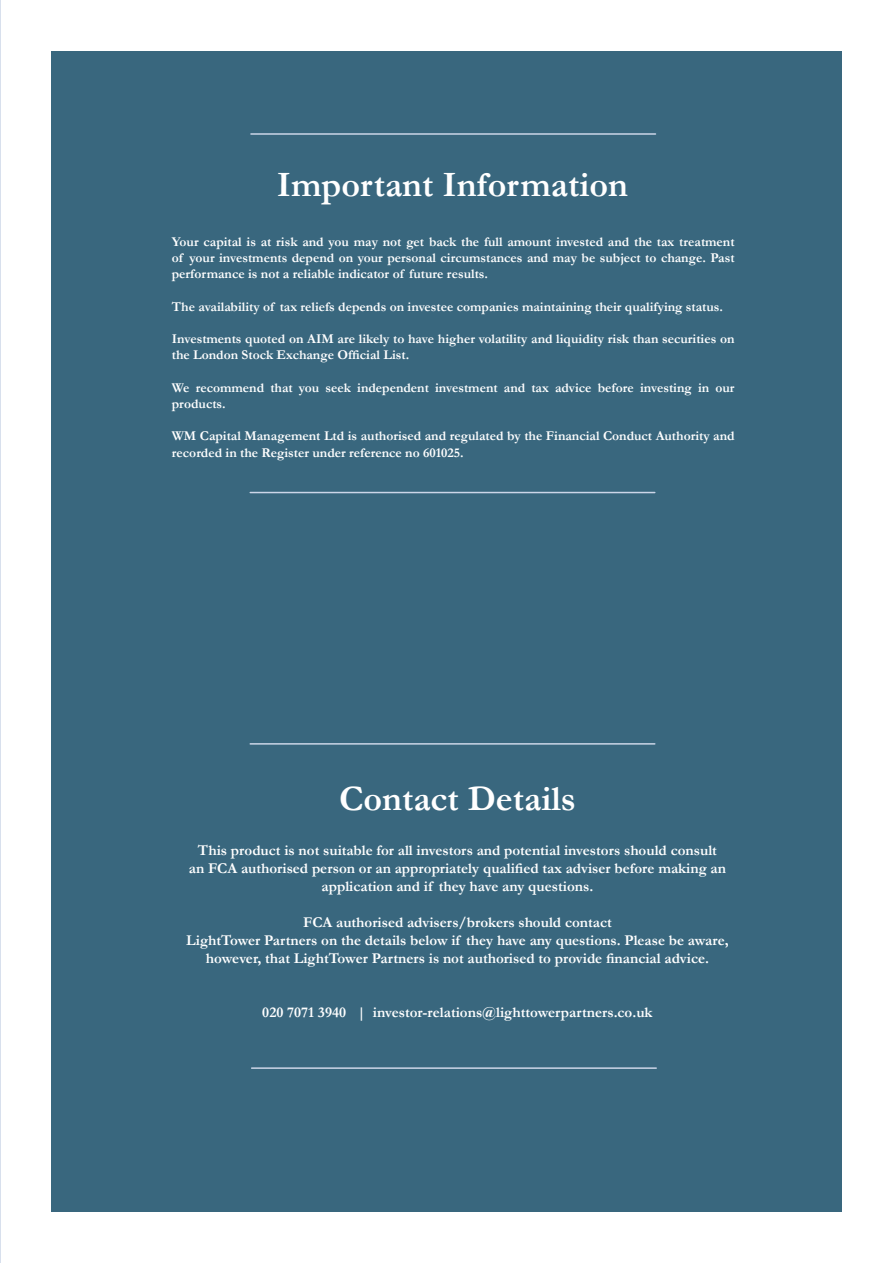
<style>
.page{position:relative;width:893px;height:1263px;background:#fff}
.page>*{position:absolute;margin:0;border:0;box-sizing:border-box;transform-origin:0 0}
.Main_Titles{font:700 36px "Garamond";color:#fff}
.Main_Titles_White{font:700 15px/18px "Garamond";color:#fff;text-align:center}
.Main_Titles_White-2{font:700 13.5px/16.2px "Garamond";color:#fff}
</style>
<div class="page">
<hr style="left:0;top:0;width:1px;height:1263px;background:#ccd6e8">
<div style="left:51px;top:51px;width:791px;height:1161px;background:#39677e"></div>
<hr style="left:251px;top:133px;width:404px;height:2px;background:#ccd6e8">
<hr style="left:250px;top:492px;width:405px;height:1px;background:#ccd6e8">
<hr style="left:252px;top:1067px;width:404px;height:2px;background:#ccd6e8">
<hr style="left:250px;top:743px;width:405px;height:2px;background:#ccd6e8">
<p class="Main_Titles" style="left:277px;top:160px;width:353px">Important Information</p>
<p class="Main_Titles_White-2" style="left:172px;top:234px;width:564px;text-align:justify">Your capital is at risk and you may not get back the full amount invested and the tax treatment of your investments depend on your personal circumstances and may be subject to change. Past performance is not a reliable indicator of future results.</p>
<p class="Main_Titles_White-2" style="left:172px;top:298px;width:553px">The availability of tax reliefs depends on investee companies maintaining their qualifying status.</p>
<p class="Main_Titles_White-2" style="left:172px;top:331px;width:564px">Investments quoted on AIM are likely to have higher volatility and liquidity risk than securities on the London Stock Exchange Official List.</p>
<p class="Main_Titles_White-2" style="left:172px;top:379px;width:564px">We recommend that you seek independent investment and tax advice before investing in our products.</p>
<p class="Main_Titles_White-2" style="left:172px;top:428px;width:564px">WM Capital Management Ltd is authorised and regulated by the Financial Conduct Authority and recorded in the Register under reference no 601025.</p>
<p class="Main_Titles" style="left:339px;top:774px;width:238px">Contact Details</p>
<p class="Main_Titles_White" style="left:189px;top:841px;width:539px">This product is not suitable for all investors and potential investors should consult an FCA authorised person or an appropriately qualified tax adviser before making an application and if they have any questions.</p>
<p class="Main_Titles_White" style="left:303px;top:913px;width:310px">FCA authorised advisers/brokers should contact</p>
<p class="Main_Titles_White" style="left:186px;top:931px;width:544px">LightTower Partners on the details below if they have any questions. Please be aware, however, that LightTower Partners is not authorised to provide financial advice.</p>
<p class="Main_Titles_White" style="left:262px;top:1003px;width:392px">020 7071 3940 | investor-relations@lighttowerpartners.co.uk</p>
</div>
